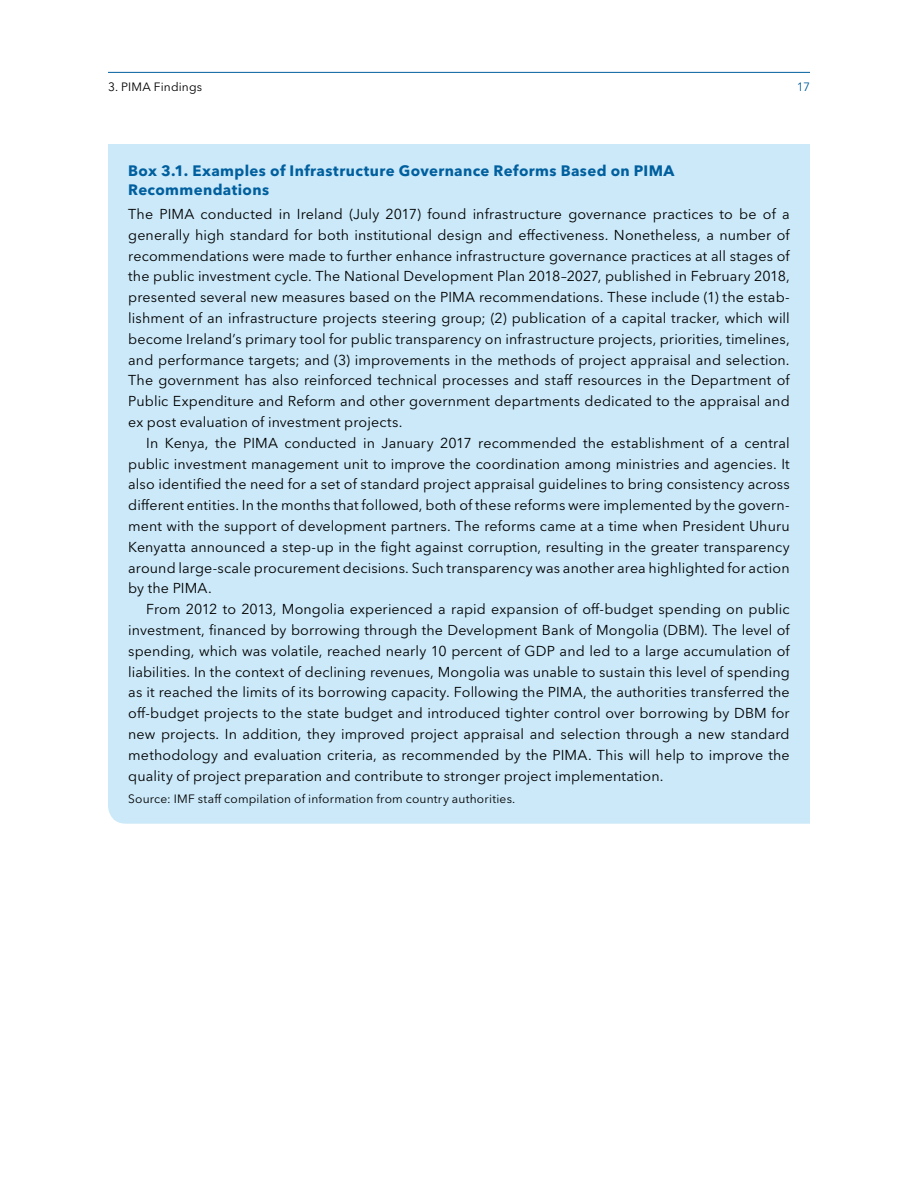
<style>
.page{position:relative;width:918px;height:1188px;background:#fff}
.page>*{position:absolute;margin:0;border:0;box-sizing:border-box;transform-origin:0 0}
.H4__Boxes{font:700 15px/19.5px "Avenir Next W1 G";letter-spacing:.025em;color:#005f9e}
.Box_Text{font:14.25px/20.9px "Avenir Next W1 G";letter-spacing:.005em;color:#000;text-align:justify}
.Box_Text__no_indent{font:14.25px/20.9px "Avenir Next W1 G";letter-spacing:.005em;color:#000;text-align:justify}
.Source{font:12px "Avenir Next W1 G";letter-spacing:.015em;color:#000}
.t1{font:12px "Avenir Next W1 G";color:#005f9e}
</style>
<div class="page">
<div style="left:108px;top:144px;width:702px;height:680px;background:#cbe9f9"></div>
<hr style="left:108px;top:72px;width:702px;height:1px;background:#005f9e">
<p class="Source" style="left:108px;top:77px;width:96px">3. PIMA Findings</p>
<p class="t1" style="left:797px;top:77px;width:15px">17</p>
<p class="H4__Boxes" style="left:128px;top:159px;width:548px">Box 3.1. Examples of Infrastructure Governance Reforms Based on PIMA<br>Recommendations</p>
<p class="Box_Text__no_indent" style="left:128px;top:202px;width:663px">The PIMA conducted in Ireland (July 2017) found infrastructure governance practices to be of a generally high standard for both institutional design and effectiveness. Nonetheless, a number of recommendations were made to further enhance infrastructure governance practices at all stages of the public investment cycle. The National Development Plan 2018–2027, published in February 2018, presented several new measures based on the PIMA recommendations. These include (1) the estab&shy;lishment of an infrastructure projects steering group; (2) publication of a capital tracker, which will become Ireland’s primary tool for public transparency on infrastructure projects, priorities, timelines, and performance targets; and (3) improvements in the methods of project appraisal and selection.<br>The government has also reinforced technical processes and staff resources in the Department of Public Expenditure and Reform and other government departments dedicated to the appraisal and ex post evaluation of investment projects.</p>
<p class="Box_Text" style="left:128px;top:431px;width:663px;text-indent:18px">In Kenya, the PIMA conducted in January 2017 recommended the establishment of a central public investment management unit to improve the coordination among ministries and agencies. It also identified the need for a set of standard project appraisal guidelines to bring consistency across different entities. In the months that followed, both of these reforms were implemented by the govern&shy;ment with the support of development partners. The reforms came at a time when President Uhuru Kenyatta announced a step-up in the fight against corruption, resulting in the greater transparency around large-scale procurement decisions. Such transparency was another area highlighted for action by the PIMA.</p>
<p class="Box_Text" style="left:128px;top:597px;width:663px;text-indent:18px">From 2012 to 2013, Mongolia experienced a rapid expansion of off-budget spending on public investment, financed by borrowing through the Development Bank of Mongolia (DBM). The level of spending, which was volatile, reached nearly 10 percent of GDP and led to a large accumulation of liabilities. In the context of declining revenues, Mongolia was unable to sustain this level of spending as it reached the limits of its borrowing capacity. Following the PIMA, the authorities transferred the off-budget projects to the state budget and introduced tighter control over borrowing by DBM for new projects. In addition, they improved project appraisal and selection through a new standard methodology and evaluation criteria, as recommended by the PIMA. This will help to improve the quality of project preparation and contribute to stronger project implementation.</p>
<p class="Source" style="left:128px;top:790px;width:389px">Source: IMF staff compilation of information from country authorities.</p>
</div>
